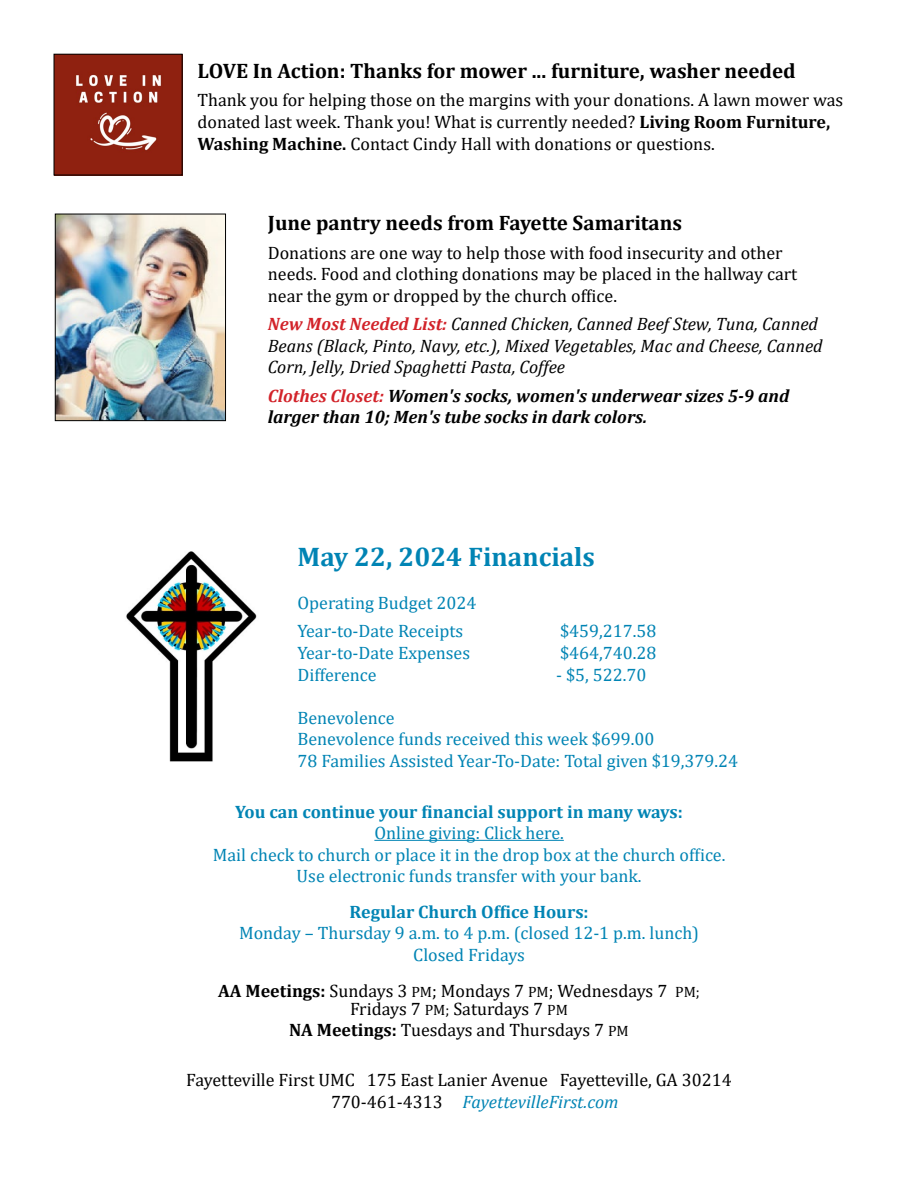
<style>
.page{position:relative;width:918px;height:1188px;background:#fff}
.page>*{position:absolute;margin:0;border:0;box-sizing:border-box;transform-origin:0 0}
.t1{font:700 27px "Cambria";color:#0084b4}
.t2{font:700 21px "Cambria";color:#000}
.t3{font:18px/21.6px "Cambria";color:#000}
.t4{font:18px/21.6px "Cambria";color:#0084b4;text-align:center}
.t5{font:italic 18px/21.6px "Cambria";color:#000}
.t6{font:italic 700 18px/21.6px "Cambria";color:#000}
.t7{font:700 18px "Cambria";color:#0084b4}
.s1{font-weight:700}
.s2{font-weight:700;color:#d2232a}
.s3{color:#d2232a}
.s4{font-size:15px}
.s5{font-style:italic;color:#0084b4}
</style>
<div class="page">
<img style="left:126px;top:551px;width:131px;height:211px">
<hr style="left:374px;top:840px;width:190px;height:1px;background:#0084b4">
<img style="left:57px;top:216px;width:167px;height:203px">
<div style="left:55px;top:214px;width:171px;height:207px;border:1px solid #000"></div>
<img style="left:56px;top:56px;width:124px;height:117px">
<p class="t2" style="left:197px;top:56px;width:600px">LOVE In Action: Thanks for mower ... furniture, washer needed</p>
<p class="t3" style="left:197px;top:89px;width:647px">Thank you for helping those on the margins with your donations. A lawn mower was donated last week. Thank you! What is currently needed? <span class="s1">Living Room Furniture,<br>Washing Machine.</span> Contact Cindy Hall with donations or questions.</p>
<p class="t2" style="left:268px;top:208px;width:416px">June pantry needs from Fayette Samaritans</p>
<p class="t3" style="left:268px;top:242px;width:531px">Donations are one way to help those with food insecurity and other needs. Food and clothing donations may be placed in the hallway cart near the gym or dropped by the church office.</p>
<p class="t5" style="left:268px;top:312px;width:556px"><span class="s2">New Most Needed List:</span> Canned Chicken, Canned Beef Stew, Tuna, Canned<br>Beans (Black, Pinto, Navy, etc.), Mixed Vegetables, Mac and Cheese, Canned<br>Corn, Jelly, Dried Spaghetti Pasta, Coffee</p>
<p class="t6" style="left:268px;top:384px;width:523px"><span class="s3">Clothes Closet:</span> Women's socks, women's underwear sizes 5-9 and larger than 10; Men's tube socks in dark colors.</p>
<h1 class="t1" style="left:297px;top:538px;width:299px">May 22, 2024 Financials</h1>
<p class="t4" style="left:297px;top:589px;width:180px;line-height:28.3px;text-align:left">Operating Budget 2024<br>Year-to-Date Receipts</p>
<p class="t4" style="left:560px;top:620px;width:98px">$459,217.58</p>
<p class="t4" style="left:297px;top:642px;width:174px">Year-to-Date Expenses</p>
<p class="t4" style="left:560px;top:642px;width:98px">$464,740.28</p>
<p class="t4" style="left:297px;top:664px;width:81px">Difference</p>
<p class="t4" style="left:556px;top:664px;width:92px">- $5, 522.70</p>
<p class="t4" style="left:297px;top:707px;width:442px;text-align:left">Benevolence<br>Benevolence funds received this week $699.00<br>78 Families Assisted Year-To-Date: Total given $19,379.24</p>
<p class="t7" style="left:235px;top:799px;width:449px">You can continue your financial support in many ways:</p>
<p class="t4" style="left:213px;top:822px;width:514px">Online giving: Click here.<br>Mail check to church or place it in the drop box at the church office.<br>Use electronic funds transfer with your bank.</p>
<p class="t7" style="left:350px;top:899px;width:241px">Regular Church Office Hours:</p>
<p class="t4" style="left:239px;top:922px;width:462px">Monday – Thursday 9 a.m. to 4 p.m. (closed 12-1 p.m. lunch)<br>Closed Fridays</p>
<p class="t3" style="left:218px;top:982px;width:483px;line-height:18px;text-align:center"><span class="s1">AA Meetings:</span> Sundays 3 <span class="s4">PM</span>; Mondays 7 <span class="s4">PM</span>; Wednesdays 7 <span class="s4">PM;<br></span>Fridays 7 <span class="s4">PM;</span> Saturdays 7 <span class="s4">PM</span></p>
<p class="t3" style="left:289px;top:1019px;width:341px"><span class="s1">NA Meetings:</span> Tuesdays and Thursdays 7 <span class="s4">PM</span></p>
<p class="t3" style="left:331px;top:1069px;width:402px;text-indent:-145px">Fayetteville First UMC 175 East Lanier Avenue Fayetteville, GA 30214<br>770-461-4313 <span class="s5">FayettevilleFirst.com</span></p>
</div>
